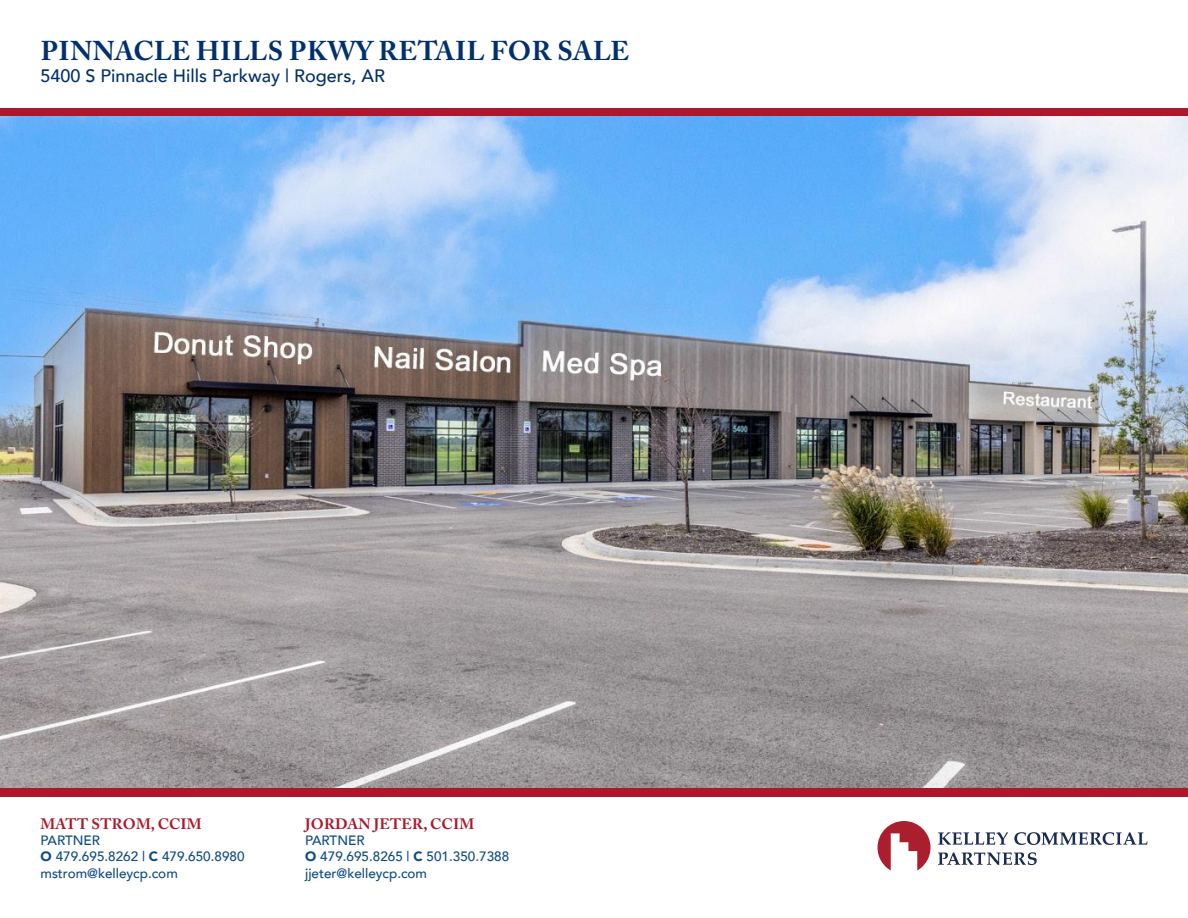
<style>
.page{position:relative;width:1188px;height:918px;background:#fff}
.page>*{position:absolute;margin:0;border:0;box-sizing:border-box;transform-origin:0 0}
.t1{font:700 27px "Adobe Caslon Pro";letter-spacing:.015em;color:#00306d}
.t2{font:500 18px "Avenir";color:#00306d}
.t3{font:700 15px "Adobe Caslon Pro";letter-spacing:.015em;color:#ae172b}
.t4{font:500 13.5px/16.2px "Avenir";color:#0d4a82}
.s1{font-weight:900}
</style>
<div class="page">
<div style="left:0;top:108px;width:1188px;height:9px;background:#ae172b"></div>
<div style="left:0;top:788px;width:1188px;height:8px;background:#ae172b"></div>
<svg style="left:878px;top:821px;width:53px;height:49px"></svg>
<svg style="left:938px;top:832px;width:70px;height:13px"></svg>
<svg style="left:1014px;top:832px;width:134px;height:13px"></svg>
<svg style="left:938px;top:852px;width:99px;height:13px"></svg>
<img style="left:1px;top:117px;width:1187px;height:671px">
<h1 class="t1" style="left:41px;top:35px;width:590px">PINNACLE HILLS PKWY RETAIL FOR SALE</h1>
<h2 class="t2" style="left:40px;top:60px;width:346px">5400 S Pinnacle Hills Parkway | Rogers, AR</h2>
<p class="t3" style="left:41px;top:815px;width:163px">MATT STROM, CCIM</p>
<p class="t4" style="left:40px;top:832px;width:206px">PARTNER<br><span class="s1">O</span> 479.695.8262 | <span class="s1">C</span> 479.650.8980 mstrom@kelleycp.com</p>
<p class="t3" style="left:305px;top:815px;width:171px">JORDAN JETER, CCIM</p>
<p class="t4" style="left:305px;top:832px;width:206px">PARTNER<br><span class="s1">O</span> 479.695.8265 | <span class="s1">C</span> 501.350.7388 jjeter@kelleycp.com</p>
</div>
